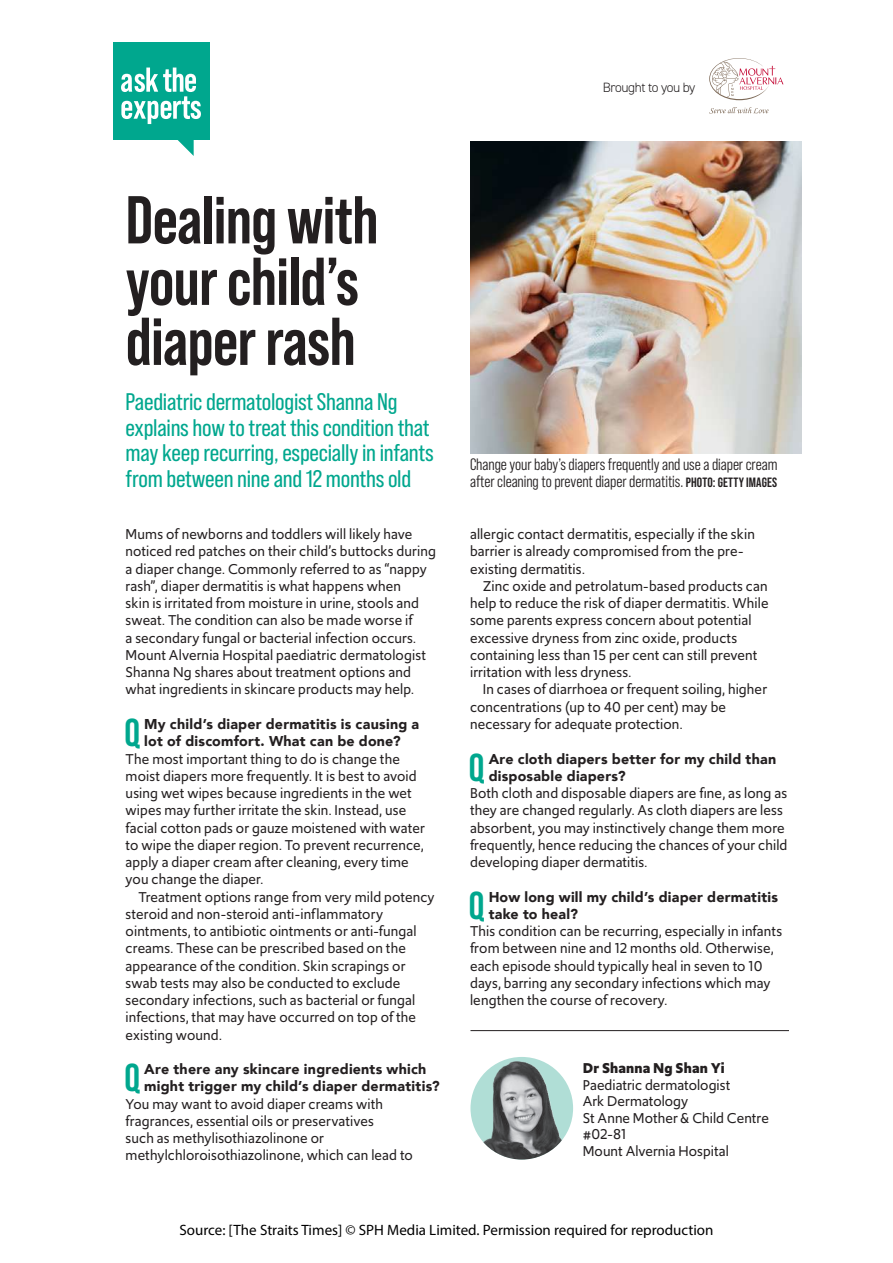
<style>
.page{position:relative;width:893px;height:1263px;background:#fff}
.page>*{position:absolute;margin:0;border:0;box-sizing:border-box;transform-origin:0 0}
.t1{font:700 67.5px/60.8px "Bebas Neue Pro";letter-spacing:-.01em;color:#231f20}
.t2{font:700 38.85px "Bebas Neue Pro";color:#00a78e}
.t3{font:24px/25.5px "Bebas Neue Pro";letter-spacing:-.01em;color:#00a78e;scale:1.07 1}
.t4{font:16.5px/16.5px "Bebas Neue Pro Middle";letter-spacing:-.005em;color:#231f20}
.t5{font:15px/17.2px "Upgrade";letter-spacing:.01em;color:#231f20}
.t6{font:15px "Myriad Pro";color:#000}
.t7{font:700 15px "Upgrade";letter-spacing:.01em;color:#231f20}
.t8{font:900 14.25px/17.2px "Avenir";letter-spacing:.015em;color:#231f20}
.t9{font:300 13.5px "DIN2014";letter-spacing:-.03em;color:#231f20}
.s1{font-family:"Bebas Neue Pro";font-weight:700;font-size:13.5px}
</style>
<div class="page">
<div style="left:113px;top:43px;width:96px;height:97px;background:#00a78e"></div>
<hr style="left:470px;top:1030px;width:319px;height:1px;background:#231f20">
<svg style="left:121px;top:68px;width:80px;height:56px"></svg>
<svg style="left:177px;top:140px;width:17px;height:16px"></svg>
<img style="left:470px;top:1057px;width:103px;height:102px;border-radius:51px">
<img style="left:470px;top:142px;width:332px;height:312px">
<svg style="left:709px;top:107px;width:59px;height:7px"></svg>
<svg style="left:709px;top:58px;width:74px;height:42px"></svg>
<p class="t9" style="left:603px;top:79px;width:94px">Brought to you by</p>
<h1 class="t1" style="left:126px;top:189px;width:254px">Dealing with your child’s diaper rash</h1>
<h3 class="t3" style="left:126px;top:389px;width:289px">Paediatric dermatologist Shanna Ng explains how to treat this condition that may keep recurring, especially in infants from between nine and 12 months old</h3>
<p class="t5" style="left:126px;top:526px;width:312px">Mums of newborns and toddlers will likely have noticed red patches on their child’s buttocks during a diaper change. Commonly referred to as “nappy rash”, diaper dermatitis is what happens when<br>skin is irritated from moisture in urine, stools and sweat. The condition can also be made worse if<br>a secondary fungal or bacterial infection occurs.<br>Mount Alvernia Hospital paediatric dermatologist Shanna Ng shares about treatment options and what ingredients in skincare products may help.</p>
<h2 class="t2" style="left:124px;top:710px;width:17px">Q</h2>
<p class="t8" style="left:144px;top:715px;width:277px">My child’s diaper dermatitis is causing a lot of discomfort. What can be done?</p>
<p class="t5" style="left:126px;top:750px;width:301px">The most important thing to do is change the moist diapers more frequently. It is best to avoid using wet wipes because ingredients in the wet wipes may further irritate the skin. Instead, use facial cotton pads or gauze moistened with water to wipe the diaper region. To prevent recurrence, apply a diaper cream after cleaning, every time you change the diaper.</p>
<p class="t5" style="left:126px;top:888px;width:311px;text-indent:13px">Treatment options range from very mild potency steroid and non-steroid anti-inflammatory ointments, to antibiotic ointments or anti-fungal creams. These can be prescribed based on the appearance of the condition. Skin scrapings or swab tests may also be conducted to exclude secondary infections, such as bacterial or fungal infections, that may have occurred on top of the existing wound.</p>
<h2 class="t2" style="left:124px;top:1055px;width:17px">Q</h2>
<p class="t8" style="left:144px;top:1060px;width:297px">Are there any skincare ingredients which might trigger my child’s diaper dermatitis?</p>
<p class="t5" style="left:126px;top:1095px;width:289px">You may want to avoid diaper creams with fragrances, essential oils or preservatives<br>such as methylisothiazolinone or methylchloroisothiazolinone, which can lead to</p>
<p class="t4" style="left:470px;top:456px;width:309px">Change your baby’s diapers frequently and use a diaper cream after cleaning to prevent diaper dermatitis. <span class="s1">PHOTO: GETTY IMAGES</span></p>
<p class="t5" style="left:470px;top:526px;width:286px">allergic contact dermatitis, especially if the skin barrier is already compromised from the pre&shy;existing dermatitis.</p>
<p class="t5" style="left:470px;top:577px;width:300px;text-indent:13px">Zinc oxide and petrolatum-based products can help to reduce the risk of diaper dermatitis. While some parents express concern about potential excessive dryness from zinc oxide, products containing less than 15 per cent can still prevent irritation with less dryness.</p>
<p class="t5" style="left:470px;top:681px;width:298px;text-indent:13px">In cases of diarrhoea or frequent soiling, higher concentrations (up to 40 per cent) may be necessary for adequate protection.</p>
<h2 class="t2" style="left:469px;top:745px;width:17px">Q</h2>
<p class="t8" style="left:489px;top:749px;width:289px">Are cloth diapers better for my child than disposable diapers?</p>
<p class="t5" style="left:470px;top:784px;width:319px">Both cloth and disposable diapers are fıne, as long as they are changed regularly. As cloth diapers are less absorbent, you may instinctively change them more frequently, hence reducing the chances of your child developing diaper dermatitis.</p>
<h2 class="t2" style="left:469px;top:883px;width:17px">Q</h2>
<p class="t8" style="left:489px;top:887px;width:291px">How long will my child’s diaper dermatitis take to heal?</p>
<p class="t5" style="left:470px;top:922px;width:314px">This condition can be recurring, especially in infants from between nine and 12 months old. Otherwise, each episode should typically heal in seven to 10 days, barring any secondary infections which may lengthen the course of recovery.</p>
<p class="t7" style="left:583px;top:1058px;width:144px">Dr Shanna Ng Shan Yi</p>
<p class="t5" style="left:583px;top:1076px;width:188px;line-height:16.5px">Paediatric dermatologist<br>Ark Dermatology<br>St Anne Mother &amp; Child Centre #02-81<br>Mount Alvernia Hospital</p>
<p class="t6" style="left:179px;top:1220px;width:535px">Source: [The Straits Times] © SPH Media Limited. Permission required for reproduction</p>
</div>
